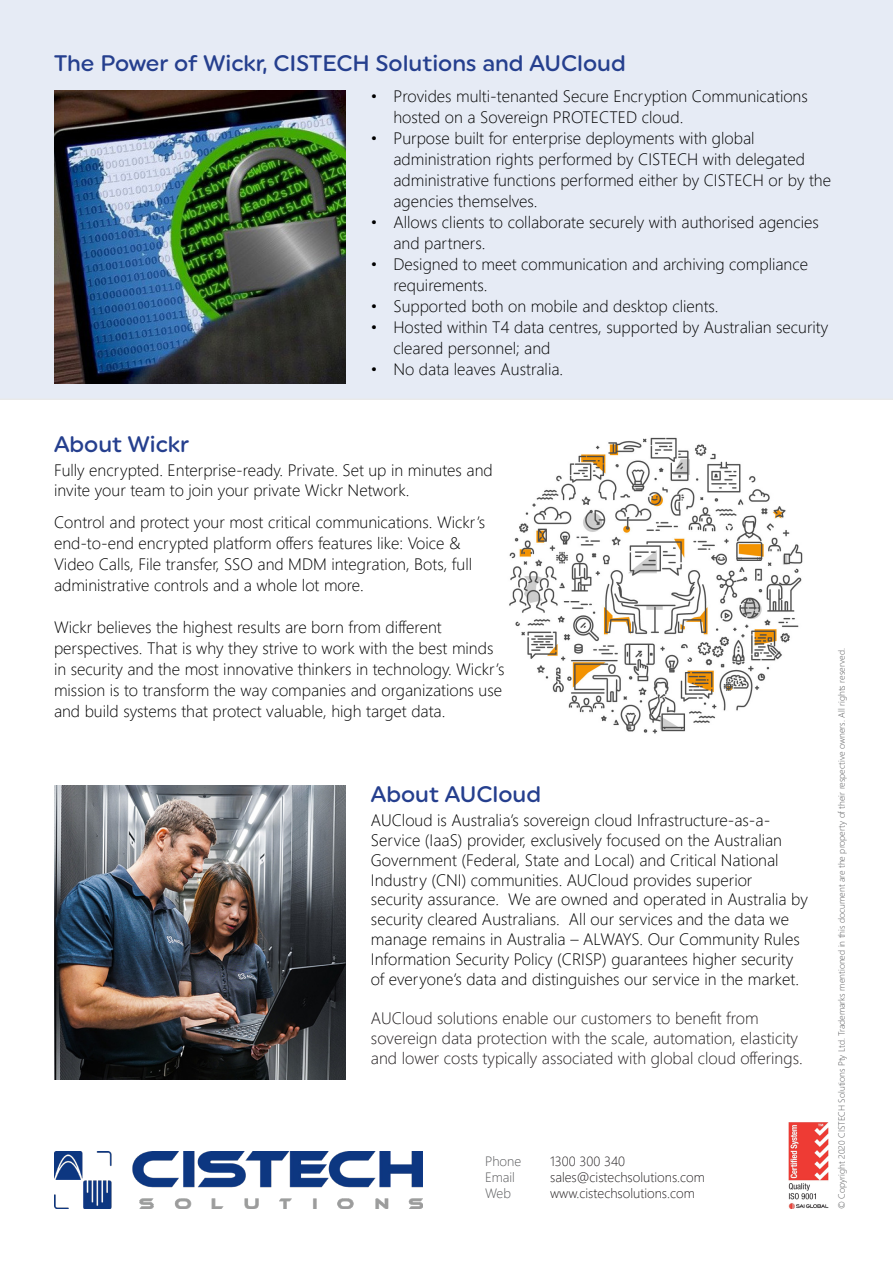
<style>
.page{position:relative;width:893px;height:1263px;background:#fff}
.page>*{position:absolute;margin:0;border:0;box-sizing:border-box;transform-origin:0 0}
.t1{font:500 22.5px "Uniform Rounded";color:#253f8e}
.t2{font:300 16.5px/21px "Segoe UI";color:#000}
.t3{font:300 16.5px/19.8px "Segoe UI";color:#231f20}
.t4{font:300 13.5px "Segoe UI";color:#231f20}
.t5{font:300 13.5px "Segoe UI";color:#57585a}
.t6{font:300 9px "Segoe UI";color:#57585a}
</style>
<div class="page">
<div style="left:0;top:0;width:893px;height:400px;background:#e6ebf5"></div>
<img style="left:54px;top:1151px;width:369px;height:58px">
<img style="left:788px;top:1122px;width:41px;height:87px">
<img style="left:509px;top:437px;width:294px;height:297px">
<img style="left:54px;top:90px;width:292px;height:294px">
<img style="left:54px;top:785px;width:292px;height:294px">
<p class="t1" style="left:54px;top:50px;width:573px">The Power of Wickr, CISTECH Solutions and AUCloud</p>
<p class="t1" style="left:54px;top:431px;width:137px">About Wickr</p>
<p class="t2" style="left:393px;top:84px;width:416px;text-indent:-22px">• Provides multi-tenanted Secure Encryption Communications hosted on a Sovereign PROTECTED cloud.</p>
<p class="t2" style="left:393px;top:126px;width:439px;text-indent:-22px">• Purpose built for enterprise deployments with global administration rights performed by CISTECH with delegated administrative functions performed either by CISTECH or by the agencies themselves.</p>
<p class="t2" style="left:393px;top:210px;width:427px;text-indent:-22px">• Allows clients to collaborate securely with authorised agencies and partners.</p>
<p class="t2" style="left:393px;top:252px;width:416px;text-indent:-22px">• Designed to meet communication and archiving compliance requirements.</p>
<p class="t2" style="left:371px;top:294px;width:349px">• Supported both on mobile and desktop clients.</p>
<p class="t2" style="left:393px;top:315px;width:436px;text-indent:-22px">• Hosted within T4 data centres, supported by Australian security cleared personnel; and</p>
<p class="t2" style="left:371px;top:357px;width:194px">• No data leaves Australia.</p>
<p class="t2" style="left:54px;top:459px;width:440px;line-height:19.8px">Fully encrypted. Enterprise-ready. Private. Set up in minutes and invite your team to join your private Wickr Network.</p>
<p class="t2" style="left:54px;top:510px;width:433px">Control and protect your most critical communications. Wickr’s end-to-end encrypted platform offers features like: Voice &amp; Video Calls, File transfer, SSO and MDM integration, Bots, full administrative controls and a whole lot more.</p>
<p class="t2" style="left:54px;top:615px;width:452px">Wickr believes the highest results are born from different perspectives. That is why they strive to work with the best minds in security and the most innovative thinkers in technology. Wickr’s mission is to transform the way companies and organizations use and build systems that protect valuable, high target data.</p>
<p class="t1" style="left:371px;top:781px;width:172px">About AUCloud</p>
<p class="t2" style="left:371px;top:809px;width:438px;line-height:19.8px">AUCloud is Australia’s sovereign cloud Infrastructure-as-a-Service (IaaS) provider, exclusively focused on the Australian Government (Federal, State and Local) and Critical National Industry (CNI) communities. AUCloud provides superior security assurance. We are owned and operated in Australia by security cleared Australians. All our services and the data we manage remains in Australia – ALWAYS. Our Community Rules Information Security Policy (CRISP) guarantees higher security of everyone’s data and distinguishes our service in the market.</p>
<p class="t3" style="left:371px;top:1007px;width:433px">AUCloud solutions enable our customers to benefit from sovereign data protection with the scale, automation, elasticity and lower costs typically associated with global cloud offerings.</p>
<p class="t5" style="left:485px;top:1148px;width:38px">Phone</p>
<p class="t4" style="left:550px;top:1148px;width:76px">1300 300 340</p>
<p class="t5" style="left:485px;top:1164px;width:32px">Email</p>
<p class="t4" style="left:550px;top:1164px;width:156px">sales@cistechsolutions.com</p>
<p class="t5" style="left:485px;top:1181px;width:27px">Web</p>
<p class="t4" style="left:550px;top:1181px;width:146px">www.cistechsolutions.com</p>
<p class="t6" style="left:833px;top:1209px;width:562px;rotate:-90deg">© Copyright 2020 CISTECH Solutions Pty Ltd. Trademarks mentioned in this document are the property of their respective owners. All rights reserved.</p>
</div>
